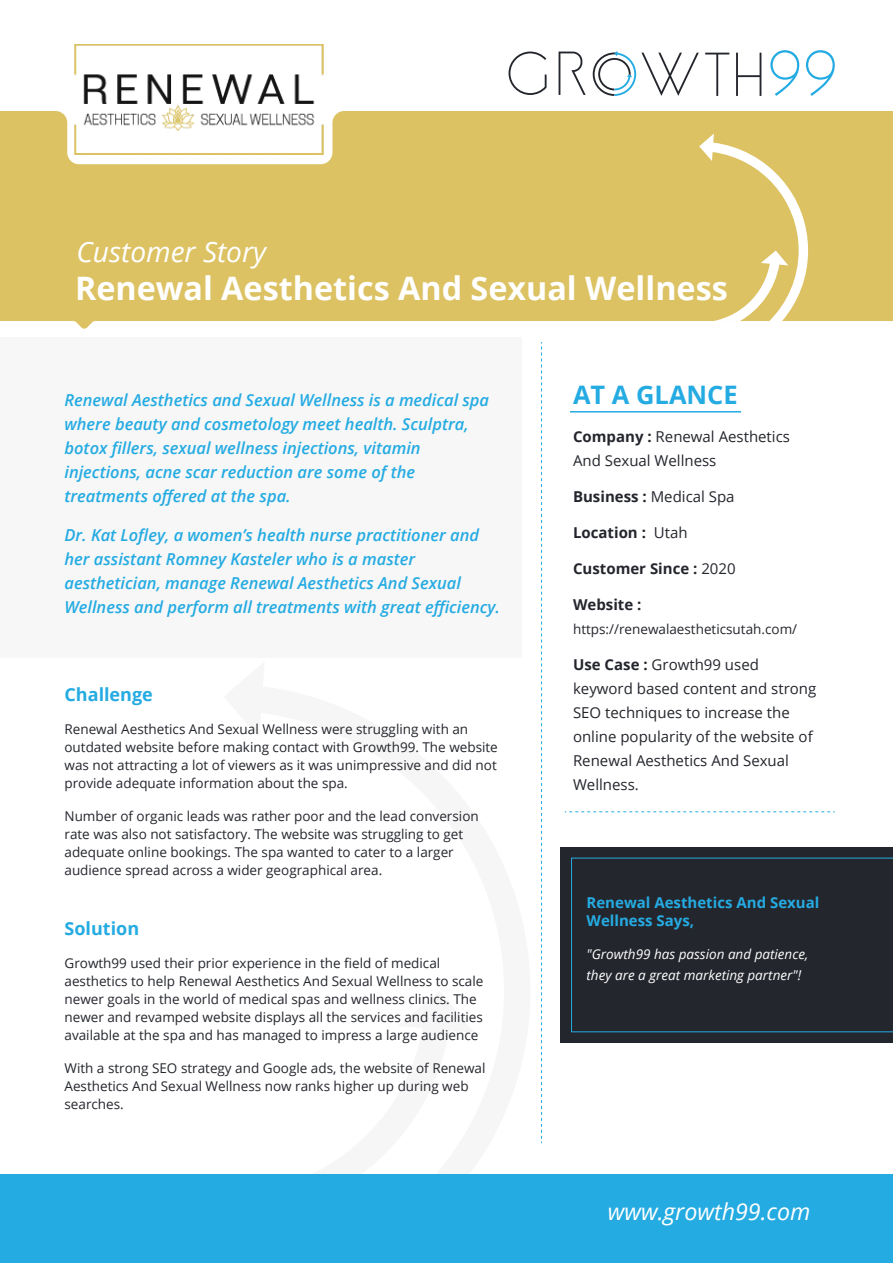
<style>
.page{position:relative;width:893px;height:1263px;background:#fff}
.page>*{position:absolute;margin:0;border:0;box-sizing:border-box;transform-origin:0 0}
.t1{font:700 32.4px "Open Sans";color:#fff}
.t2{font:italic 28.2px "Open Sans";color:#fff}
.t3{font:700 25.5px "Open Sans";color:#24abe2}
.t4{font:italic 23.25px "Open Sans";color:#fff}
.t5{font:700 18px "Open Sans";color:#24abe2}
.t6{font:italic 600 16.5px/24px "Open Sans";color:#24abe2}
.t7{font:15px/24px "Open Sans";color:#24262d}
.t8{font:700 15px "Open Sans";color:#24262d}
.t9{font:700 15px/18px "Open Sans";color:#24abe2}
.t10{font:13.5px/18px "Open Sans";color:#24262d}
.t11{font:italic 13.5px/21px "Open Sans";color:#fff}
.s1{font-weight:700}
.s2{font-weight:400}
</style>
<div class="page">
<svg style="left:264px;top:1174px;width:211px;height:1px"></svg>
<div style="left:0;top:111px;width:893px;height:218px;background:#dcc262"></div>
<div style="left:0;top:1175px;width:893px;height:88px;background:#24abe2"></div>
<svg style="left:699px;top:134px;width:109px;height:187px;background:#e1cb7b"></svg>
<div style="left:560px;top:847px;width:333px;height:196px;background:#24262d"></div>
<div style="left:0;top:337px;width:521px;height:321px;background:#f7f7f7"></div>
<svg style="left:770px;top:50px;width:29px;height:46px"></svg>
<svg style="left:806px;top:50px;width:29px;height:46px"></svg>
<svg style="left:736px;top:53px;width:25px;height:43px"></svg>
<svg style="left:705px;top:53px;width:24px;height:43px"></svg>
<svg style="left:559px;top:52px;width:27px;height:43px"></svg>
<svg style="left:509px;top:52px;width:38px;height:43px"></svg>
<svg style="left:593px;top:51px;width:106px;height:45px"></svg>
<svg style="left:541px;top:342px;width:1px;height:801px"></svg>
<svg style="left:565px;top:811px;width:270px;height:1px"></svg>
<hr style="left:570px;top:411px;width:171px;height:1px;background:#24abe2">
<img style="left:74px;top:44px;width:249px;height:111px">
<h2 class="t2" style="left:76px;top:232px;width:191px">Customer Story</h2>
<h1 class="t1" style="left:75px;top:265px;width:654px">Renewal Aesthetics And Sexual Wellness</h1>
<p class="t6" style="left:65px;top:387px;width:426px">Renewal Aesthetics and Sexual Wellness is a medical spa where beauty and cosmetology meet health. Sculptra, botox fillers, sexual wellness injections, vitamin injections, acne scar reduction are some of the treatments offered at the spa.</p>
<p class="t6" style="left:65px;top:522px;width:437px">Dr. Kat Lofley, a women’s health nurse practitioner and her assistant Romney Kasteler who is a master aesthetician, manage Renewal Aesthetics And Sexual Wellness and perform all treatments with great efficiency.</p>
<h3 class="t5" style="left:65px;top:682px;width:90px">Challenge</h3>
<p class="t10" style="left:65px;top:720px;width:435px">Renewal Aesthetics And Sexual Wellness were struggling with an outdated website before making contact with Growth99. The website was not attracting a lot of viewers as it was unimpressive and did not provide adequate information about the spa.</p>
<p class="t10" style="left:65px;top:807px;width:416px">Number of organic leads was rather poor and the lead conversion rate was also not satisfactory. The website was struggling to get adequate online bookings. The spa wanted to cater to a larger audience spread across a wider geographical area.</p>
<h3 class="t5" style="left:65px;top:916px;width:76px">Solution</h3>
<p class="t10" style="left:65px;top:954px;width:420px">Growth99 used their prior experience in the field of medical aesthetics to help Renewal Aesthetics And Sexual Wellness to scale newer goals in the world of medical spas and wellness clinics. The newer and revamped website displays all the services and facilities available at the spa and has managed to impress a large audience</p>
<p class="t10" style="left:65px;top:1059px;width:423px">With a strong SEO strategy and Google ads, the website of Renewal<br>Aesthetics And Sexual Wellness now ranks higher up during web searches.</p>
<h3 class="t3" style="left:573px;top:376px;width:166px">AT A GLANCE</h3>
<p class="t7" style="left:573px;top:424px;width:218px"><span class="s1">Company :</span> Renewal Aesthetics<br>And Sexual Wellness</p>
<p class="t7" style="left:573px;top:484px;width:163px"><span class="s1">Business :</span> Medical Spa</p>
<p class="t8" style="left:573px;top:522px;width:116px">Location : <span class="s2">Utah</span></p>
<p class="t8" style="left:573px;top:558px;width:164px">Customer Since : <span class="s2">2020</span></p>
<p class="t8" style="left:573px;top:594px;width:70px">Website :</p>
<p class="t10" style="left:573px;top:620px;width:226px">https://renewalaestheticsutah.com/</p>
<p class="t7" style="left:573px;top:652px;width:245px"><span class="s1">Use Case :</span> Growth99 used keyword based content and strong<br>SEO techniques to increase the online popularity of the website of<br>Renewal Aesthetics And Sexual<br>Wellness.</p>
<p class="t9" style="left:586px;top:893px;width:234px">Renewal Aesthetics And Sexual<br>Wellness Says,</p>
<p class="t11" style="left:586px;top:943px;width:223px">"Growth99 has passion and patience, they are a great marketing partner"!</p>
<h3 class="t4" style="left:608px;top:1195px;width:204px">www.growth99.com</h3>
</div>
